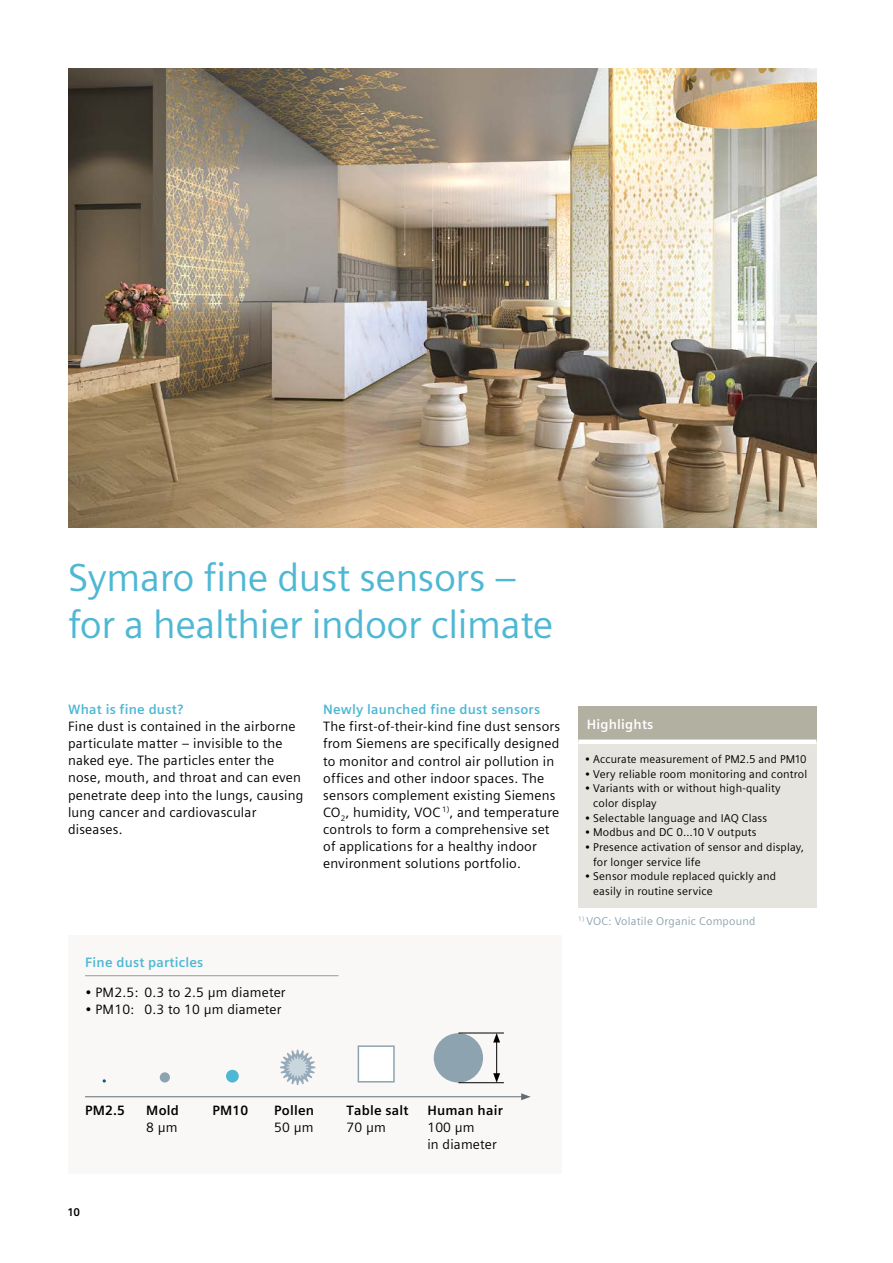
<style>
.page{position:relative;width:893px;height:1263px;background:#fff}
.page>*{position:absolute;margin:0;border:0;box-sizing:border-box;transform-origin:0 0}
.t1{font:39px/46.8px "Siemens Sans";letter-spacing:-.01em;color:#4eb8d4}
.t2{font:13.5px/17px "Siemens Sans";letter-spacing:.015em;color:#000}
.t3{font:700 13.5px/17px "Siemens Sans Global";letter-spacing:.015em;color:#000}
.t4{font:700 13.5px "Siemens Sans";letter-spacing:.015em;color:#4eb8d4}
.t5{font:700 13.5px "Siemens Sans Global";letter-spacing:.015em;color:#4eb8d4}
.t6{font:700 13.5px "Siemens Sans";letter-spacing:.015em;color:#fff}
.t7{font:11.25px/14.7px "Siemens Sans";letter-spacing:.015em;color:#000}
.t8{font:11.25px "Siemens Sans";letter-spacing:.02em;color:#8da3b0}
.t9{font:700 11.25px "Siemens Sans";color:#000}
.s1{font-family:"Siemens Sans Global"}
.s2{font-weight:400}
.s3{font-family:"Siemens Sans";font-weight:400}
</style>
<div class="page">
<img style="left:68px;top:68px;width:748px;height:459px">
<div style="left:68px;top:935px;width:493px;height:239px;background:#f9f8f7"></div>
<hr style="left:85px;top:975px;width:253px;height:1px;background:#9ca6ac">
<hr style="left:85px;top:1096px;width:439px;height:1px;background:#616d72">
<svg style="left:521px;top:1093px;width:10px;height:7px"></svg>
<div style="left:226px;top:1070px;width:13px;height:12px;background:#4eb8d4;border-radius:50%"></div>
<div style="left:160px;top:1072px;width:10px;height:10px;background:#8da3b0;border-radius:50%"></div>
<svg style="left:280px;top:1049px;width:36px;height:36px"></svg>
<div style="left:358px;top:1045px;width:37px;height:37px;background:#fff;border:2px solid #8da3b0"></div>
<div style="left:434px;top:1033px;width:49px;height:49px;background:#8da3b0;border-radius:50%"></div>
<hr style="left:496px;top:1040px;width:1px;height:35px;background:#000">
<svg style="left:493px;top:1034px;width:7px;height:8px"></svg>
<svg style="left:493px;top:1073px;width:7px;height:9px"></svg>
<hr style="left:458px;top:1033px;width:46px;height:1px;background:#000">
<hr style="left:458px;top:1082px;width:46px;height:1px;background:#000">
<div style="left:578px;top:706px;width:238px;height:36px;background:#b2b0a1"></div>
<div style="left:578px;top:742px;width:238px;height:166px;background:#e6e4de"></div>
<div style="left:578px;top:739px;width:238px;height:5px;background:#fff"></div>
<h1 class="t1" style="left:68px;top:555px;width:487px">Symaro fine dust sensors – for a healthier indoor climate</h1>
<p class="t4" style="left:68px;top:702px;width:117px">What is fine dust?</p>
<p class="t2" style="left:68px;top:718px;width:237px">Fine dust is contained in the airborne particulate matter – invisible to the naked eye. The particles enter the nose, mouth, and throat and can even penetrate deep into the lungs, causing lung cancer and cardiovascular diseases.</p>
<p class="t5" style="left:85px;top:952px;width:120px">Fine dust particles</p>
<p class="t2" style="left:85px;top:984px;width:202px">• PM2.5: 0.3 to 2.5 μm diameter</p>
<p class="t2" style="left:85px;top:1001px;width:198px">• PM10: 0.3 to 10 μm diameter</p>
<p class="t4" style="left:323px;top:702px;width:219px">Newly launched fine dust sensors</p>
<p class="t2" style="left:323px;top:718px;width:239px">The first-of-their-kind fine dust sensors from Siemens are specifically designed to monitor and control air pollution in offices and other indoor spaces. The sensors complement existing Siemens CO<sub>2</sub>, humidity, VOC <sup>1)</sup>, and temperature controls to form a comprehensive set of applications for a healthy indoor environment solutions portfolio.</p>
<p class="t6" style="left:587px;top:717px;width:68px">Highlights</p>
<p class="t7" style="left:585px;top:752px;width:223px">• Accurate measurement of PM2.5 and PM10</p>
<p class="t7" style="left:585px;top:767px;width:224px">• Very reliable room monitoring and control</p>
<p class="t7" style="left:593px;top:781px;width:189px;text-indent:-9px">• Variants with or without high-quality color display</p>
<p class="t7" style="left:585px;top:810px;width:184px">• Selectable language and IAQ Class</p>
<p class="t7" style="left:585px;top:825px;width:173px">• Modbus and DC 0…10 V outputs</p>
<p class="t7" style="left:593px;top:840px;width:212px;text-indent:-9px">• Presence activation of sensor and display, for longer service life</p>
<p class="t7" style="left:593px;top:869px;width:184px;text-indent:-9px">• Sensor module replaced quickly and easily in routine service</p>
<p class="t8" style="left:578px;top:914px;width:179px"><sup>1)</sup> VOC: Volatile Organic Compound</p>
<p class="t3" style="left:85px;top:1102px;width:41px">PM2.5</p>
<p class="t3" style="left:146px;top:1102px;width:34px">Mold</p>
<p class="t3" style="left:213px;top:1102px;width:37px">PM10</p>
<p class="t2" style="left:146px;top:1119px;width:33px"><span class="s1">8</span> μm</p>
<p class="t9" style="left:68px;top:1206px;width:13px">10</p>
<p class="t3" style="left:274px;top:1102px;width:41px">Pollen<br><span class="s2">50</span> <span class="s3">μm</span></p>
<p class="t3" style="left:347px;top:1102px;width:63px">Table salt<br><span class="s2">70</span> <span class="s3">μm</span></p>
<p class="t3" style="left:427px;top:1102px;width:77px">Human hair<br><span class="s2">100</span> <span class="s3">μm</span></p>
<p class="t2" style="left:427px;top:1136px;width:71px">in diameter</p>
</div>
